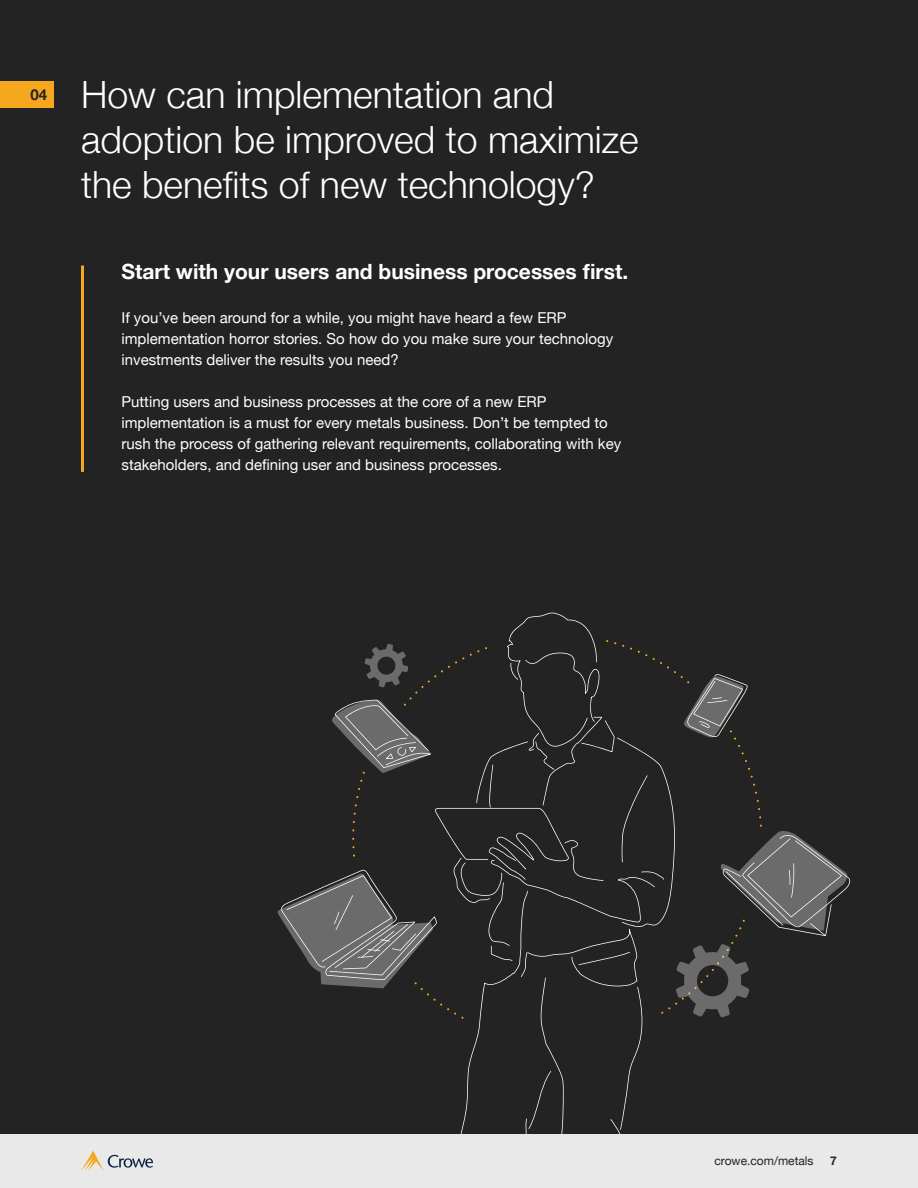
<style>
.page{position:relative;width:918px;height:1188px;background:#232323}
.page>*{position:absolute;margin:0;border:0;box-sizing:border-box;transform-origin:0 0}
.t1{font:300 37.5px/45px "Helvetica Neue";color:#fff}
.t2{font:700 21px "Helvetica Neue";color:#fff}
.t3{font:15px/21px "Helvetica Neue";color:#fff}
.t4{font:700 15px "Helvetica Neue";color:#232323}
.t5{font:12px "Helvetica Neue";color:#232323}
.t6{font:700 12px "Helvetica Neue";color:#232323}
</style>
<div class="page">
<div style="left:0;top:1134px;width:918px;height:54px;background:#e9e9e9"></div>
<svg style="left:81px;top:1151px;width:72px;height:20px"></svg>
<div style="left:0;top:81px;width:54px;height:27px;background:#f5a81d"></div>
<hr style="left:81px;top:266px;width:3px;height:206px;background:#f5a81d">
<svg style="left:277px;top:613px;width:573px;height:521px"></svg>
<p class="t4" style="left:30px;top:83px;width:18px">04</p>
<h1 class="t1" style="left:81px;top:70px;width:559px">How can implementation and adoption be improved to maximize the benefits of new technology?</h1>
<h2 class="t2" style="left:122px;top:255px;width:508px">Start with your users and business processes first.</h2>
<p class="t3" style="left:122px;top:308px;width:493px">If you’ve been around for a while, you might have heard a few ERP implementation horror stories. So how do you make sure your technology investments deliver the results you need?</p>
<p class="t3" style="left:122px;top:392px;width:501px">Putting users and business processes at the core of a new ERP implementation is a must for every metals business. Don’t be tempted to rush the process of gathering relevant requirements, collaborating with key stakeholders, and defining user and business processes.</p>
<p class="t5" style="left:715px;top:1152px;width:101px">crowe.com/metals</p>
<p class="t6" style="left:830px;top:1151px;width:8px">7</p>
</div>
